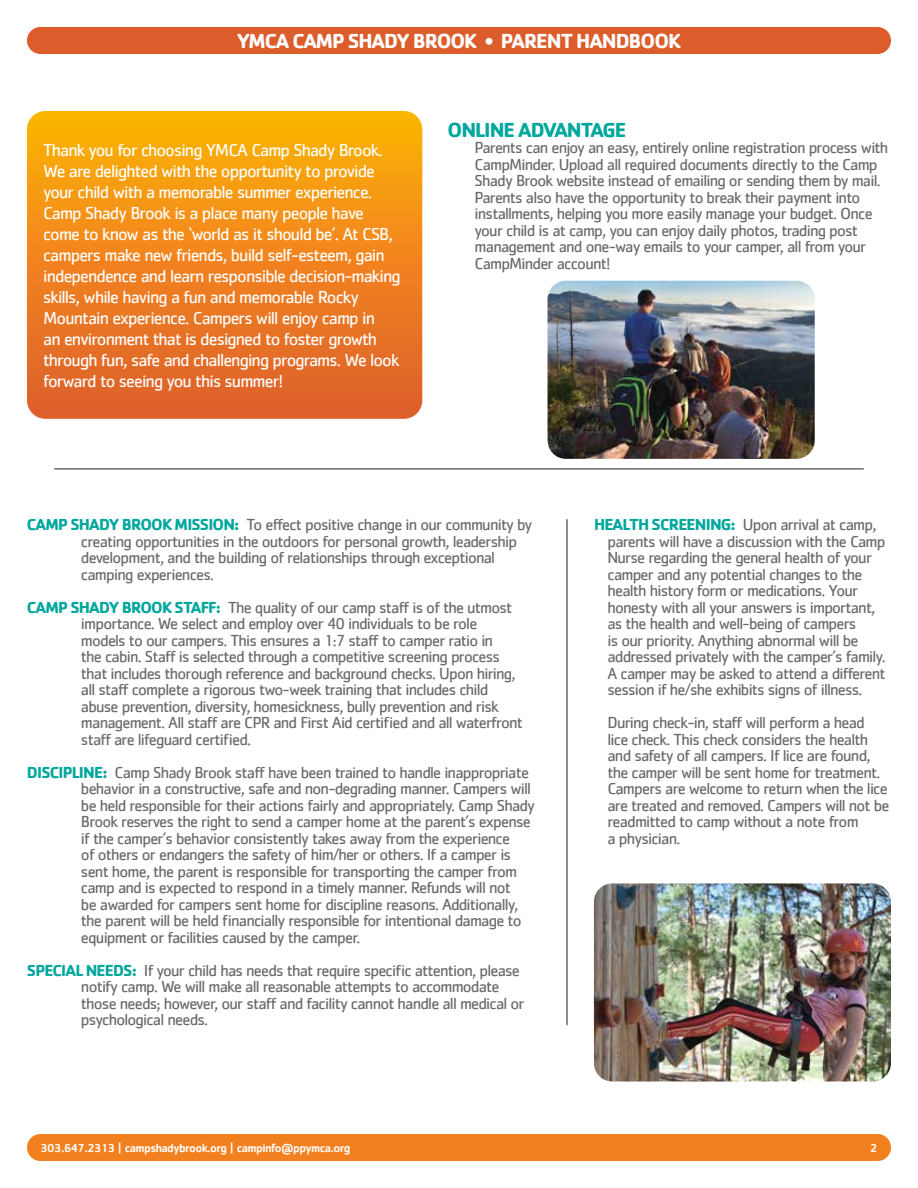
<style>
.page{position:relative;width:918px;height:1188px;background:#fff}
.page>*{position:absolute;margin:0;border:0;box-sizing:border-box;transform-origin:0 0}
.t1{font:700 21px "Cachet";letter-spacing:-.05em;color:#fff}
.t2{font:700 21px "Cachet";letter-spacing:-.05em;color:#00a79c}
.t3{font:18px/21px "Cachet";letter-spacing:-.05em;color:#fff}
.t4{font:16.5px/16.5px "Cachet";letter-spacing:-.05em;color:#686a6b}
.t5{font:500 12px "Cachet";letter-spacing:-.05em;color:#fff}
.s1{font-weight:700;color:#00a79c}
</style>
<div class="page">
<div style="left:27px;top:27px;width:864px;height:27px;background:#dc5d2b;border-radius:14px"></div>
<div style="left:27px;top:1134px;width:864px;height:27px;background:#f3801f;border-radius:14px"></div>
<svg style="left:27px;top:111px;width:395px;height:308px;background:#ee861b"></svg>
<hr style="left:55px;top:468px;width:808px;height:2px;background:#686a6b">
<hr style="left:566px;top:520px;width:2px;height:505px;background:#686a6b">
<img style="left:548px;top:281px;width:267px;height:178px">
<img style="left:594px;top:883px;width:297px;height:198px">
<p class="t1" style="left:237px;top:27px;width:446px">YMCA CAMP SHADY BROOK • PARENT HANDBOOK</p>
<p class="t3" style="left:43px;top:139px;width:359px">Thank you for choosing YMCA Camp Shady Brook.<br>We are delighted with the opportunity to provide your child with a memorable summer experience.<br>Camp Shady Brook is a place many people have come to know as the ‘world as it should be’. At CSB, campers make new friends, build self-esteem, gain independence and learn responsible decision-making skills, while having a fun and memorable Rocky Mountain experience. Campers will enjoy camp in<br>an environment that is designed to foster growth through fun, safe and challenging programs. We look forward to seeing you this summer!</p>
<p class="t2" style="left:448px;top:116px;width:180px">ONLINE ADVANTAGE</p>
<p class="t4" style="left:475px;top:139px;width:415px">Parents can enjoy an easy, entirely online registration process with CampMinder. Upload all required documents directly to the Camp Shady Brook website instead of emailing or sending them by mail.<br>Parents also have the opportunity to break their payment into installments, helping you more easily manage your budget. Once your child is at camp, you can enjoy daily photos, trading post management and one-way emails to your camper, all from your CampMinder account!</p>
<p class="t4" style="left:81px;top:516px;width:453px;text-indent:-54px"><span class="s1">CAMP SHADY BROOK MISSION:</span> To effect positive change in our community by creating opportunities in the outdoors for personal growth, leadership development, and the building of relationships through exceptional camping experiences.</p>
<p class="t4" style="left:81px;top:599px;width:444px;text-indent:-54px"><span class="s1">CAMP SHADY BROOK STAFF:</span> The quality of our camp staff is of the utmost importance. We select and employ over 40 individuals to be role models to our campers. This ensures a 1:7 staff to camper ratio in<br>the cabin. Staff is selected through a competitive screening process that includes thorough reference and background checks. Upon hiring, all staff complete a rigorous two-week training that includes child abuse prevention, diversity, homesickness, bully prevention and risk management. All staff are CPR and First Aid certified and all waterfront staff are lifeguard certified.</p>
<p class="t4" style="left:81px;top:764px;width:456px;text-indent:-54px"><span class="s1">DISCIPLINE:</span> Camp Shady Brook staff have been trained to handle inappropriate behavior in a constructive, safe and non-degrading manner. Campers will be held responsible for their actions fairly and appropriately. Camp Shady Brook reserves the right to send a camper home at the parent’s expense if the camper’s behavior consistently takes away from the experience<br>of others or endangers the safety of him/her or others. If a camper is sent home, the parent is responsible for transporting the camper from camp and is expected to respond in a timely manner. Refunds will not<br>be awarded for campers sent home for discipline reasons. Additionally, the parent will be held financially responsible for intentional damage to equipment or facilities caused by the camper.</p>
<p class="t4" style="left:81px;top:962px;width:445px;text-indent:-54px"><span class="s1">SPECIAL NEEDS:</span> If your child has needs that require specific attention, please notify camp. We will make all reasonable attempts to accommodate those needs; however, our staff and facility cannot handle all medical or psychological needs.</p>
<p class="t4" style="left:607px;top:516px;width:280px;text-indent:-13px"><span class="s1">HEALTH SCREENING:</span> Upon arrival at camp, parents will have a discussion with the Camp Nurse regarding the general health of your camper and any potential changes to the health history form or medications. Your honesty with all your answers is important, as the health and well-being of campers<br>is our priority. Anything abnormal will be addressed privately with the camper’s family.<br>A camper may be asked to attend a different session if he/she exhibits signs of illness.</p>
<p class="t4" style="left:607px;top:714px;width:284px">During check-in, staff will perform a head lice check. This check considers the health and safety of all campers. If lice are found, the camper will be sent home for treatment.<br>Campers are welcome to return when the lice are treated and removed. Campers will not be readmitted to camp without a note from<br>a physician.</p>
<p class="t5" style="left:40px;top:1140px;width:312px">303.647.2313 | campshadybrook.org | campinfo@ppymca.org</p>
<p class="t5" style="left:870px;top:1140px;width:9px">2</p>
</div>
